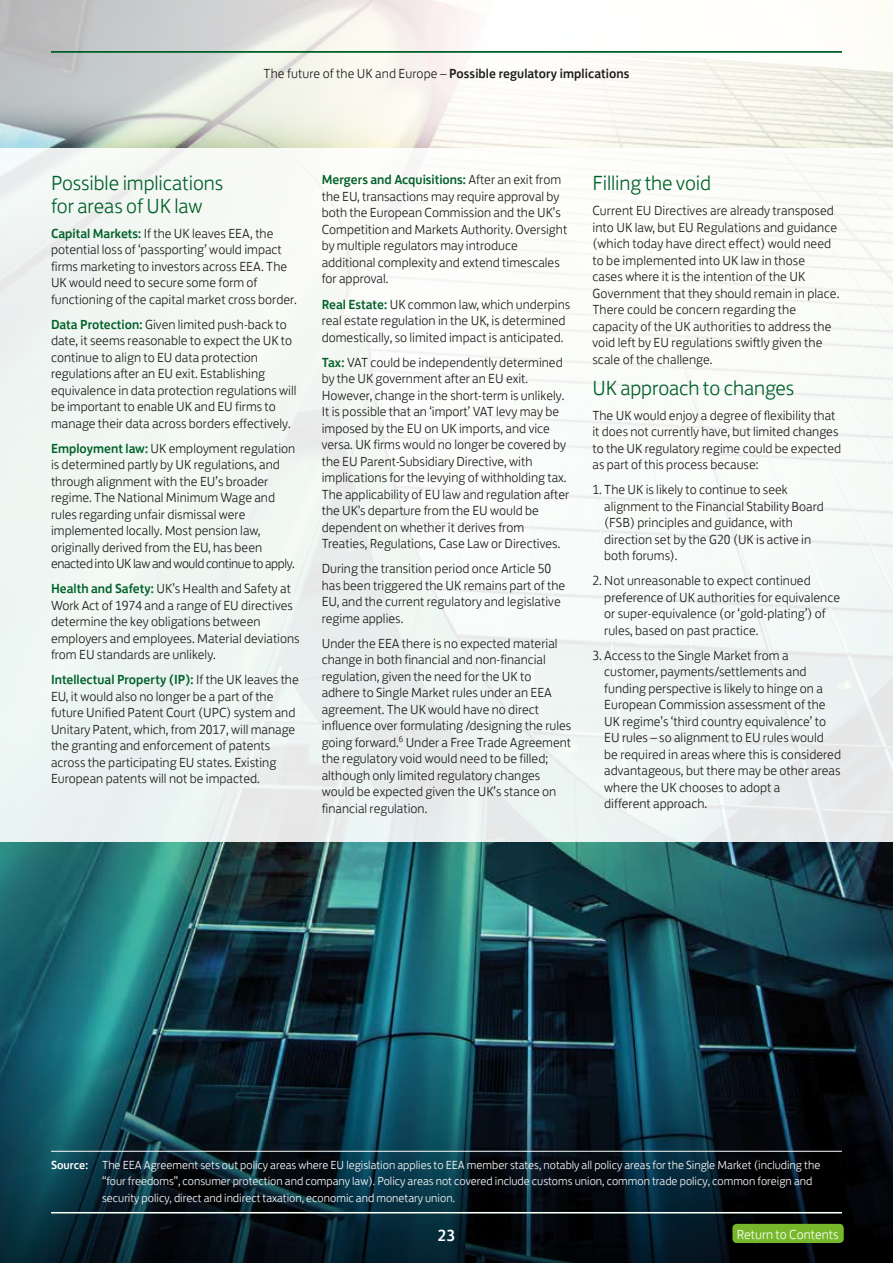
<style>
.page{position:relative;width:893px;height:1263px;background:#fff}
.page>*{position:absolute;margin:0;border:0;box-sizing:border-box;transform-origin:0 0}
.LBC_-_Title_Level_2{font:300 21px/22.5px "Lloyds Bank Jack";letter-spacing:-.005em;color:#006128}
.LBC_-_Page_Numbers{font:500 16.5px "Lloyds Bank Jack";color:#fff}
.LBC_-_Body_Copy{font:300 13.5px/16.5px "Lloyds Bank Jack";color:#1d1d1b}
.LBC_-_Page_Top_Title{font:500 13.5px "Lloyds Bank Jack";letter-spacing:.005em;color:#1d1d1b}
.t1{font:300 13.5px "Lloyds Bank Jack";color:#fff}
.LBC_-_Source_Info{font:300 12px/16.5px "Lloyds Bank Jack";color:#fff}
.s1{font-weight:300}
.s2{font-weight:500;color:#006128}
.s3{font-weight:500}
</style>
<div class="page">
<img style="left:0;top:842px;width:893px;height:200px">
<svg style="left:0;top:0;width:893px;height:149px"></svg>
<svg style="left:0;top:1042px;width:893px;height:221px;background:#0a2530"></svg>
<div style="left:0;top:149px;width:893px;height:693px;background:linear-gradient(to bottom,#fbfcf8,#eaf1f0)"></div>
<hr style="left:51px;top:1212px;width:791px;height:1px;background:#fff">
<hr style="left:51px;top:51px;width:791px;height:2px;background:#006128">
<hr style="left:51px;top:1151px;width:791px;height:1px;background:#fff">
<div style="left:732px;top:1224px;width:112px;height:19px;background:#76b82a;border-radius:4px"></div>
<p class="LBC_-_Page_Top_Title" style="left:264px;top:63px;width:367px"><span class="s1">The future of the UK and Europe –</span> Possible regulatory implications</p>
<p class="LBC_-_Title_Level_2" style="left:51px;top:170px;width:174px">Possible implications for areas of UK law</p>
<p class="LBC_-_Body_Copy" style="left:51px;top:223px;width:247px"><span class="s2">Capital Markets:</span> If the UK leaves EEA, the potential loss of ‘passporting’ would impact firms marketing to investors across EEA. The UK would need to secure some form of functioning of the capital market cross border.</p>
<p class="LBC_-_Body_Copy" style="left:51px;top:314px;width:247px"><span class="s2">Data Protection:</span> Given limited push-back to date, it seems reasonable to expect the UK to continue to align to EU data protection regulations after an EU exit. Establishing equivalence in data protection regulations will be important to enable UK and EU firms to manage their data across borders effectively.</p>
<p class="LBC_-_Body_Copy" style="left:51px;top:438px;width:246px"><span class="s2">Employment law:</span> UK employment regulation is determined partly by UK regulations, and through alignment with the EU’s broader regime. The National Minimum Wage and rules regarding unfair dismissal were implemented locally. Most pension law, originally derived from the EU, has been enacted into UK law and would continue to apply.</p>
<p class="LBC_-_Body_Copy" style="left:51px;top:579px;width:250px"><span class="s2">Health and Safety:</span> UK’s Health and Safety at Work Act of 1974 and a range of EU directives determine the key obligations between employers and employees. Material deviations from EU standards are unlikely.</p>
<p class="LBC_-_Body_Copy" style="left:51px;top:670px;width:249px"><span class="s2">Intellectual Property (IP):</span> If the UK leaves the EU, it would also no longer be a part of the future Unified Patent Court (UPC) system and Unitary Patent, which, from 2017, will manage the granting and enforcement of patents across the participating EU states. Existing European patents will not be impacted.</p>
<p class="LBC_-_Body_Copy" style="left:322px;top:170px;width:247px"><span class="s2">Mergers and Acquisitions:</span> After an exit from the EU, transactions may require approval by both the European Commission and the UK’s Competition and Markets Authority. Oversight by multiple regulators may introduce additional complexity and extend timescales for approval.</p>
<p class="LBC_-_Body_Copy" style="left:322px;top:294px;width:250px"><span class="s2">Real Estate:</span> UK common law, which underpins real estate regulation in the UK, is determined domestically, so limited impact is anticipated.</p>
<p class="LBC_-_Body_Copy" style="left:322px;top:352px;width:249px"><span class="s2">Tax:</span> VAT could be independently determined by the UK government after an EU exit.<br>However, change in the short-term is unlikely.<br>It is possible that an ‘import’ VAT levy may be imposed by the EU on UK imports, and vice versa. UK firms would no longer be covered by the EU Parent-Subsidiary Directive, with implications for the levying of withholding tax.<br>The applicability of EU law and regulation after the UK's departure from the EU would be dependent on whether it derives from Treaties, Regulations, Case Law or Directives.</p>
<p class="LBC_-_Body_Copy" style="left:322px;top:559px;width:245px">During the transition period once Article 50 has been triggered the UK remains part of the EU, and the current regulatory and legislative regime applies.</p>
<p class="LBC_-_Body_Copy" style="left:322px;top:633px;width:251px">Under the EEA there is no expected material change in both financial and non-financial regulation, given the need for the UK to adhere to Single Market rules under an EEA agreement. The UK would have no direct influence over formulating /designing the rules going forward.<sup>6</sup> Under a Free Trade Agreement the regulatory void would need to be filled; although only limited regulatory changes would be expected given the UK’s stance on financial regulation.</p>
<p class="LBC_-_Title_Level_2" style="left:592px;top:170px;width:120px">Filling the void</p>
<p class="LBC_-_Body_Copy" style="left:592px;top:201px;width:248px">Current EU Directives are already transposed into UK law, but EU Regulations and guidance (which today have direct effect) would need to be implemented into UK law in those<br>cases where it is the intention of the UK Government that they should remain in place.<br>There could be concern regarding the capacity of the UK authorities to address the void left by EU regulations swiftly given the scale of the challenge.</p>
<p class="LBC_-_Title_Level_2" style="left:592px;top:374px;width:203px">UK approach to changes</p>
<p class="LBC_-_Body_Copy" style="left:592px;top:405px;width:250px">The UK would enjoy a degree of flexibility that it does not currently have, but limited changes to the UK regulatory regime could be expected as part of this process because:</p>
<p class="LBC_-_Body_Copy" style="left:604px;top:480px;width:221px;text-indent:-12px">1. The UK is likely to continue to seek alignment to the Financial Stability Board (FSB) principles and guidance, with direction set by the G20 (UK is active in both forums).</p>
<p class="LBC_-_Body_Copy" style="left:604px;top:571px;width:237px;text-indent:-12px">2. Not unreasonable to expect continued preference of UK authorities for equivalence or super-equivalence (or ‘gold-plating’) of rules, based on past practice.</p>
<p class="LBC_-_Body_Copy" style="left:604px;top:645px;width:238px;text-indent:-12px">3. Access to the Single Market from a customer, payments/settlements and funding perspective is likely to hinge on a European Commission assessment of the UK regime’s ‘third country equivalence’ to EU rules – so alignment to EU rules would<br>be required in areas where this is considered advantageous, but there may be other areas where the UK chooses to adopt a<br>different approach.</p>
<p class="LBC_-_Source_Info" style="left:102px;top:1155px;width:720px;text-indent:-51px"><span class="s3">Source:</span> The EEA Agreement sets out policy areas where EU legislation applies to EEA member states, notably all policy areas for the Single Market (including the “four freedoms”, consumer protection and company law). Policy areas not covered include customs union, common trade policy, common foreign and security policy, direct and indirect taxation, economic and monetary union.</p>
<p class="LBC_-_Page_Numbers" style="left:437px;top:1222px;width:19px">23</p>
<p class="t1" style="left:737px;top:1223px;width:103px">Return to Contents</p>
</div>
